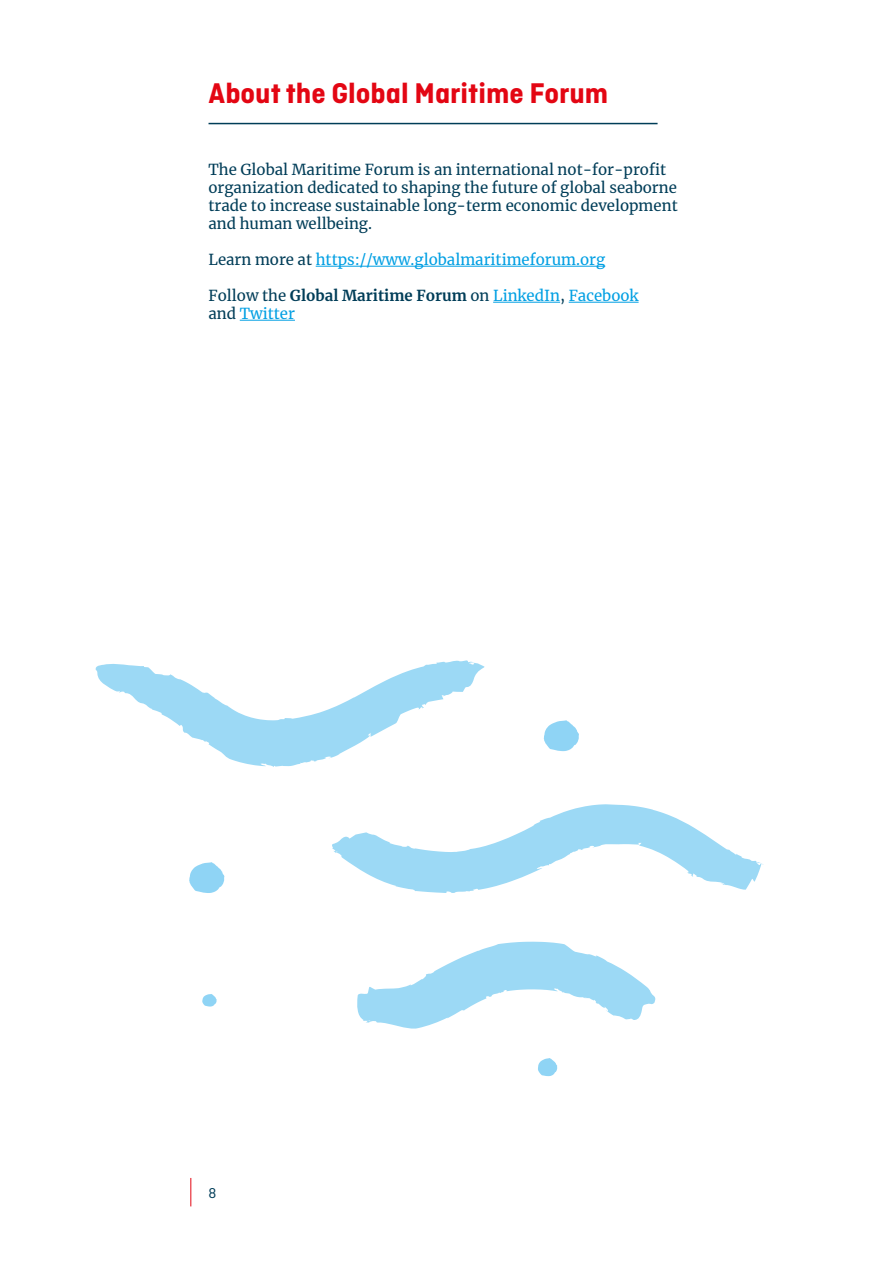
<style>
.page{position:relative;width:893px;height:1263px;background:#fff}
.page>*{position:absolute;margin:0;border:0;box-sizing:border-box;transform-origin:0 0}
.t1{font:700 30px "Ciutadella";color:#e30613}
.t2{font:15px/18px "Merriweather";color:#003d58}
.t3{font:15px/18px "Merriweather";color:#009fe3}
.t4{font:15px "Ciutadella";color:#003d58}
.s1{color:#003d58}
.s2{font-weight:700;color:#003d58}
</style>
<div class="page">
<svg style="left:189px;top:862px;width:36px;height:31px"></svg>
<svg style="left:544px;top:720px;width:35px;height:31px"></svg>
<svg style="left:202px;top:994px;width:15px;height:12px"></svg>
<svg style="left:538px;top:1058px;width:19px;height:18px"></svg>
<svg style="left:332px;top:804px;width:432px;height:89px"></svg>
<svg style="left:357px;top:942px;width:299px;height:87px"></svg>
<svg style="left:95px;top:660px;width:390px;height:107px"></svg>
<svg style="left:190px;top:1178px;width:1px;height:28px"></svg>
<hr style="left:209px;top:123px;width:449px;height:1px;background:#003d58">
<hr style="left:316px;top:266px;width:289px;height:1px;background:#009fe3">
<hr style="left:493px;top:302px;width:67px;height:1px;background:#009fe3">
<hr style="left:569px;top:302px;width:70px;height:1px;background:#009fe3">
<hr style="left:240px;top:320px;width:55px;height:1px;background:#009fe3">
<h1 class="t1" style="left:209px;top:76px;width:401px">About the Global Maritime Forum</h1>
<p class="t2" style="left:209px;top:160px;width:471px">The Global Maritime Forum is an international not-for-profit organization dedicated to shaping the future of global seaborne trade to increase sustainable long-term economic development and human wellbeing.</p>
<p class="t3" style="left:209px;top:250px;width:398px"><span class="s1">Learn more at</span> https://www.globalmaritimeforum.org</p>
<p class="t3" style="left:209px;top:286px;width:432px"><span class="s1">Follow the</span> <span class="s2">Global Maritime Forum</span> <span class="s1">on</span> LinkedIn<span class="s1">,</span> Facebook <span class="s1">and</span> Twitter</p>
<p class="t4" style="left:209px;top:1185px;width:9px">8</p>
</div>
